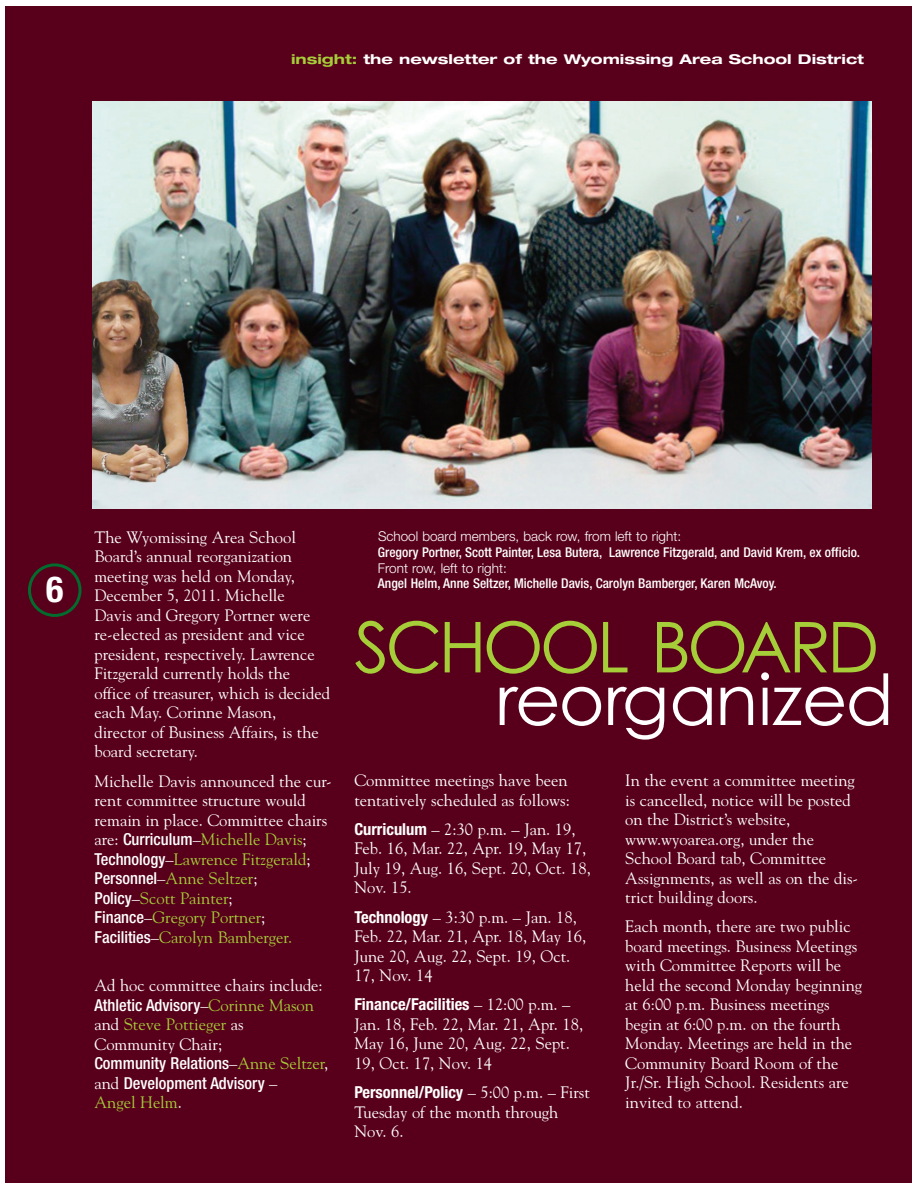
<style>
.page{position:relative;width:918px;height:1188px;background:#fff}
.page>*{position:absolute;margin:0;border:0;box-sizing:border-box;transform-origin:0 0}
.t1{font:70.2px "Century Gothic";letter-spacing:-.055em;color:#a6ce39}
.t2{font:70.2px "Century Gothic";letter-spacing:-.015em;color:#fff}
.t3{font:700 condensed 36px "Helvetica Neue";color:#fff}
.t4{font:16.5px/19.5px "Goudy";color:#fff}
.t5{font:500 condensed 16.5px/19.5px "Helvetica Neue";color:#fff}
.t6{font:700 condensed 16.5px "Helvetica Neue";color:#fff}
.t7{font:16.5px "Goudy";color:#a6ce39}
.t8{font:500 condensed 13.5px "Helvetica Neue";color:#fff}
.t9{font:300 13.5px "Helvetica Neue";color:#fff}
.t10{font:700 expanded 13.5px "Helvetica Neue";color:#fff;scale:1.12 1}
.s1{color:#a6ce39}
.s2{font-family:"Helvetica Neue";font-weight:500;font-stretch:condensed}
.s3{font-family:"Goudy";font-weight:400;font-stretch:normal}
.s4{font-family:"Goudy";font-weight:400;font-stretch:normal;color:#a6ce39}
.s5{color:#fff}
.s6{font-family:"Helvetica Neue";font-weight:700;font-stretch:condensed}
</style>
<div class="page">
<div style="left:6px;top:6px;width:906px;height:1176px;background:#58001b"></div>
<svg style="left:28px;top:563px;width:54px;height:54px"></svg>
<img style="left:93px;top:101px;width:778px;height:407px">
<p class="t10" style="left:291px;top:55px;width:513px"><span class="s1">insight:</span> the newsletter of the Wyomissing Area School District</p>
<h2 class="t3" style="left:46px;top:576px;width:19px">6</h2>
<p class="t4" style="left:94px;top:528px;width:237px">The Wyomissing Area School<br>Board’s annual reorganization meeting was held on Monday,<br>December 5, 2011. Michelle<br>Davis and Gregory Portner were re-elected as president and vice president, respectively. Lawrence<br>Fitzgerald currently holds the office of treasurer, which is decided each May. Corinne Mason, director of Business Affairs, is the board secretary.</p>
<p class="t4" style="left:94px;top:771px;width:239px">Michelle Davis announced the cur&shy;rent committee structure would remain in place. Committee chairs are: <span class="s2">Curriculum</span>–<span class="s1">Michelle Davis</span>;<br><span class="s2">Technology</span>–<span class="s1">Lawrence Fitzgerald</span>;<br><span class="s2">Personnel</span>–<span class="s1">Anne Seltzer</span>;<br><span class="s2">Policy</span>–<span class="s1">Scott Painter</span>;<br><span class="s2">Finance</span>–<span class="s1">Gregory Portner</span>;<br><span class="s2">Facilities</span>–<span class="s1">Carolyn Bamberger.</span></p>
<p class="t4" style="left:94px;top:976px;width:230px">Ad hoc committee chairs include:</p>
<p class="t5" style="left:94px;top:997px;width:221px">Athletic Advisory<span class="s3">–</span><span class="s4">Corinne Mason</span></p>
<p class="t4" style="left:94px;top:1015px;width:151px">and <span class="s1">Steve Pottieger</span> as<br>Community Chair;</p>
<p class="t5" style="left:94px;top:1055px;width:235px">Community Relations<span class="s3">–</span><span class="s4">Anne Seltzer</span><span class="s3">, and</span> Development Advisory <span class="s3">–</span></p>
<p class="t7" style="left:94px;top:1093px;width:89px">Angel Helm<span class="s5">.</span></p>
<p class="t9" style="left:378px;top:528px;width:305px">School board members, back row, from left to right:</p>
<p class="t8" style="left:378px;top:547px;width:483px">Gregory Portner, Scott Painter, Lesa Butera, Lawrence Fitzgerald, and David Krem, ex officio.</p>
<p class="t9" style="left:378px;top:560px;width:130px">Front row, left to right:</p>
<p class="t8" style="left:378px;top:579px;width:400px">Angel Helm, Anne Seltzer, Michelle Davis, Carolyn Bamberger, Karen McAvoy.</p>
<h1 class="t1" style="left:354px;top:607px;width:527px">SCHOOL BOARD</h1>
<h1 class="t2" style="left:496px;top:660px;width:399px">reorganized</h1>
<p class="t4" style="left:354px;top:771px;width:217px">Committee meetings have been tentatively scheduled as follows:</p>
<p class="t4" style="left:354px;top:819px;width:238px"><span class="s6">Curriculum</span> – 2:30 p.m. – Jan. 19,<br>Feb. 16, Mar. 22, Apr. 19, May 17,<br>July 19, Aug. 16, Sept. 20, Oct. 18,<br>Nov. 15.</p>
<p class="t4" style="left:354px;top:907px;width:233px"><span class="s6">Technology</span> – 3:30 p.m. – Jan. 18,<br>Feb. 22, Mar. 21, Apr. 18, May 16,<br>June 20, Aug. 22, Sept. 19, Oct.<br>17, Nov. 14</p>
<p class="t6" style="left:354px;top:998px;width:218px">Finance/Facilities <span class="s3">– 12:00 p.m. –</span></p>
<p class="t4" style="left:354px;top:1014px;width:230px">Jan. 18, Feb. 22, Mar. 21, Apr. 18,<br>May 16, June 20, Aug. 22, Sept.<br>19, Oct. 17, Nov. 14</p>
<p class="t6" style="left:354px;top:1086px;width:237px">Personnel/Policy <span class="s3">– 5:00 p.m. – First</span></p>
<p class="t4" style="left:354px;top:1102px;width:206px">Tuesday of the month through<br>Nov. 6.</p>
<p class="t4" style="left:625px;top:771px;width:234px">In the event a committee meeting is cancelled, notice will be posted on the District’s website, www.wyoarea.org, under the<br>School Board tab, Committee<br>Assignments, as well as on the dis&shy;trict building doors.</p>
<p class="t4" style="left:625px;top:917px;width:239px">Each month, there are two public board meetings. Business Meetings with Committee Reports will be held the second Monday beginning at 6:00 p.m. Business meetings begin at 6:00 p.m. on the fourth<br>Monday. Meetings are held in the<br>Community Board Room of the<br>Jr./Sr. High School. Residents are invited to attend.</p>
</div>
